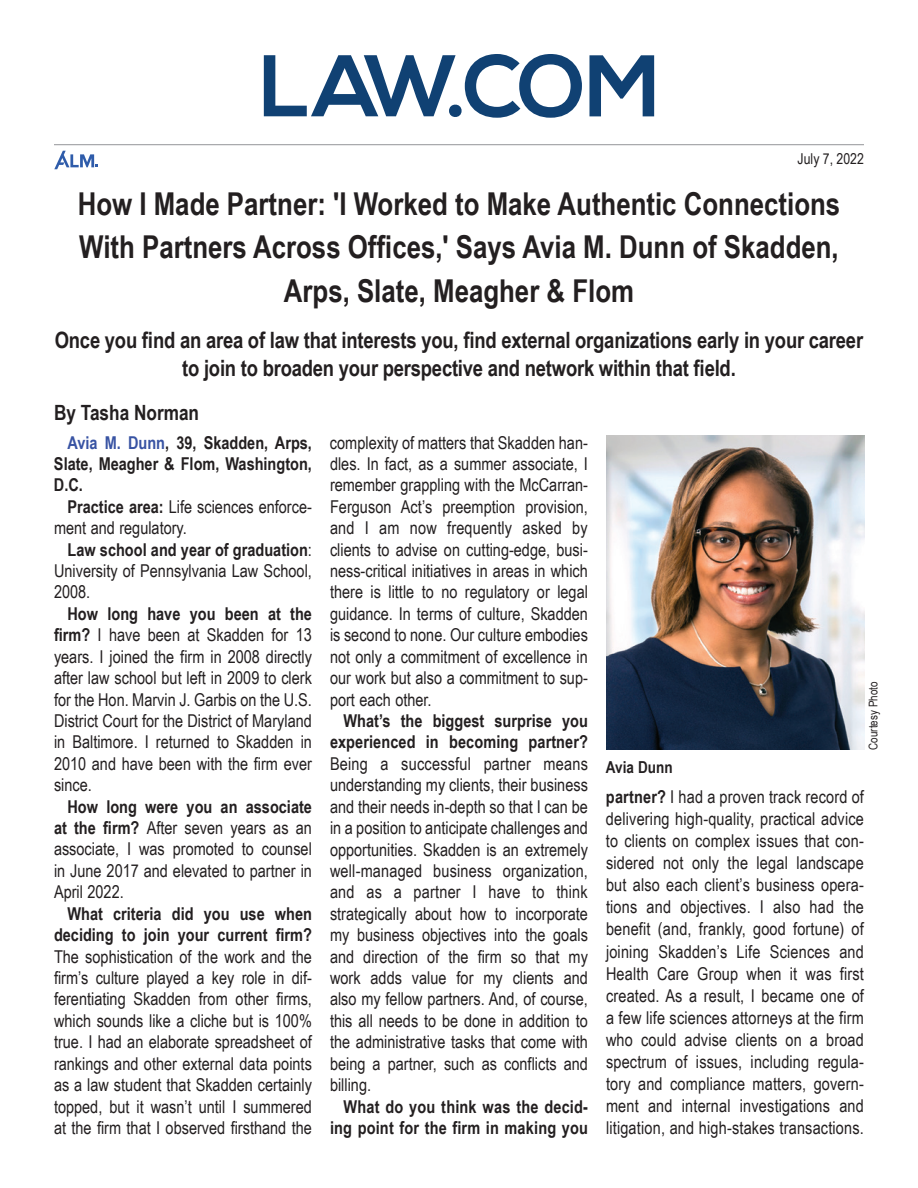
<style>
.page{position:relative;width:918px;height:1188px;background:#fff}
.page>*{position:absolute;margin:0;border:0;box-sizing:border-box;transform-origin:0 0}
.t1{font:700 31.5px/43.5px "Arial Narrow";color:#231f20;text-align:center}
.t2{font:700 22.5px/28.5px "Arial Narrow";letter-spacing:-.01em;color:#231f20;text-align:center}
.t3{font:700 21px "Arial Narrow";color:#231f20}
.t4{font:17.7px/21.5px "Arial Narrow";color:#231f20;text-align:justify}
.t5{font:700 17.7px/21.5px "Arial Narrow";color:#231f20;text-align:right}
.t6{font:700 16.5px "Arial Narrow";color:#231f20}
.t7{font:15px "Arial Narrow";color:#231f20}
.t8{font:12px "Arial Narrow";color:#231f20}
.s1{color:#3853a3}
.s2{font-weight:700}
</style>
<div class="page">
<svg style="left:54px;top:151px;width:44px;height:18px"></svg>
<hr style="left:54px;top:144px;width:810px;height:1px;background:#939598">
<svg style="left:264px;top:54px;width:318px;height:64px"></svg>
<svg style="left:589px;top:55px;width:65px;height:61px"></svg>
<img style="left:606px;top:436px;width:258px;height:314px">
<p class="t7" style="left:798px;top:148px;width:68px">July 7, 2022</p>
<h1 class="t1" style="left:78px;top:180px;width:764px">How I Made Partner: 'I Worked to Make Authentic Connections<br>With Partners Across Offices,' Says Avia M. Dunn of Skadden,<br>Arps, Slate, Meagher &amp; Flom</h1>
<p class="t2" style="left:55px;top:324px;width:810px">Once you find an area of law that interests you, find external organizations early in your career to join to broaden your perspective and network within that field.</p>
<p class="t3" style="left:54px;top:397px;width:147px">By Tasha Norman</p>
<p class="t5" style="left:54px;top:431px;width:260px;text-align:justify;text-indent:14px"><span class="s1">Avia M. Dunn</span>, 39, Skadden, Arps, Slate, Meagher &amp; Flom, Washington, D.C.</p>
<p class="t4" style="left:54px;top:495px;width:260px;text-indent:14px"><span class="s2">Practice area:</span> Life sciences enforce&shy;ment and regulatory.</p>
<p class="t4" style="left:54px;top:538px;width:260px;text-indent:14px"><span class="s2">Law school and year of graduation</span>:<br>University of Pennsylvania Law School, 2008.</p>
<p class="t4" style="left:54px;top:602px;width:260px;text-indent:14px"><span class="s2">How long have you been at the firm?</span> I have been at Skadden for 13 years. I joined the firm in 2008 directly after law school but left in 2009 to clerk for the Hon. Marvin J. Garbis on the U.S.<br>District Court for the District of Maryland in Baltimore. I returned to Skadden in 2010 and have been with the firm ever since.</p>
<p class="t4" style="left:54px;top:795px;width:259px;text-indent:14px"><span class="s2">How long were you an associate at the firm?</span> After seven years as an associate, I was promoted to counsel in June 2017 and elevated to partner in April 2022.</p>
<p class="t5" style="left:54px;top:902px;width:260px">What criteria did you use when deciding to join your current firm?</p>
<p class="t4" style="left:54px;top:945px;width:260px">The sophistication of the work and the firm’s culture played a key role in dif&shy;ferentiating Skadden from other firms, which sounds like a cliche but is 100% true. I had an elaborate spreadsheet of rankings and other external data points as a law student that Skadden certainly topped, but it wasn’t until I summered at the firm that I observed firsthand the</p>
<p class="t4" style="left:330px;top:431px;width:260px">complexity of matters that Skadden han&shy;dles. In fact, as a summer associate, I remember grappling with the McCarran-Ferguson Act’s preemption provision, and I am now frequently asked by clients to advise on cutting-edge, busi&shy;ness-critical initiatives in areas in which there is little to no regulatory or legal guidance. In terms of culture, Skadden is second to none. Our culture embodies not only a commitment of excellence in our work but also a commitment to sup&shy;port each other.</p>
<p class="t5" style="left:330px;top:709px;width:260px">What’s the biggest surprise you experienced in becoming partner?</p>
<p class="t4" style="left:330px;top:752px;width:260px">Being a successful partner means understanding my clients, their business and their needs in-depth so that I can be in a position to anticipate challenges and opportunities. Skadden is an extremely well-managed business organization, and as a partner I have to think strategically about how to incorporate my business objectives into the goals and direction of the firm so that my work adds value for my clients and also my fellow partners. And, of course, this all needs to be done in addition to the administrative tasks that come with being a partner, such as conflicts and billing.</p>
<p class="t5" style="left:330px;top:1095px;width:260px">What do you think was the decid&shy;ing point for the firm in making you</p>
<p class="t6" style="left:606px;top:755px;width:68px">Avia Dunn</p>
<p class="t8" style="left:864px;top:750px;width:70px;rotate:-90deg">Courtesy Photo</p>
<p class="t4" style="left:606px;top:785px;width:260px;line-height:22px"><span class="s2">partner?</span> I had a proven track record of delivering high-quality, practical advice to clients on complex issues that con&shy;sidered not only the legal landscape but also each client’s business opera&shy;tions and objectives. I also had the benefit (and, frankly, good fortune) of joining Skadden’s Life Sciences and Health Care Group when it was first created. As a result, I became one of a few life sciences attorneys at the firm who could advise clients on a broad spectrum of issues, including regula&shy;tory and compliance matters, govern&shy;ment and internal investigations and litigation, and high-stakes transactions.</p>
</div>
